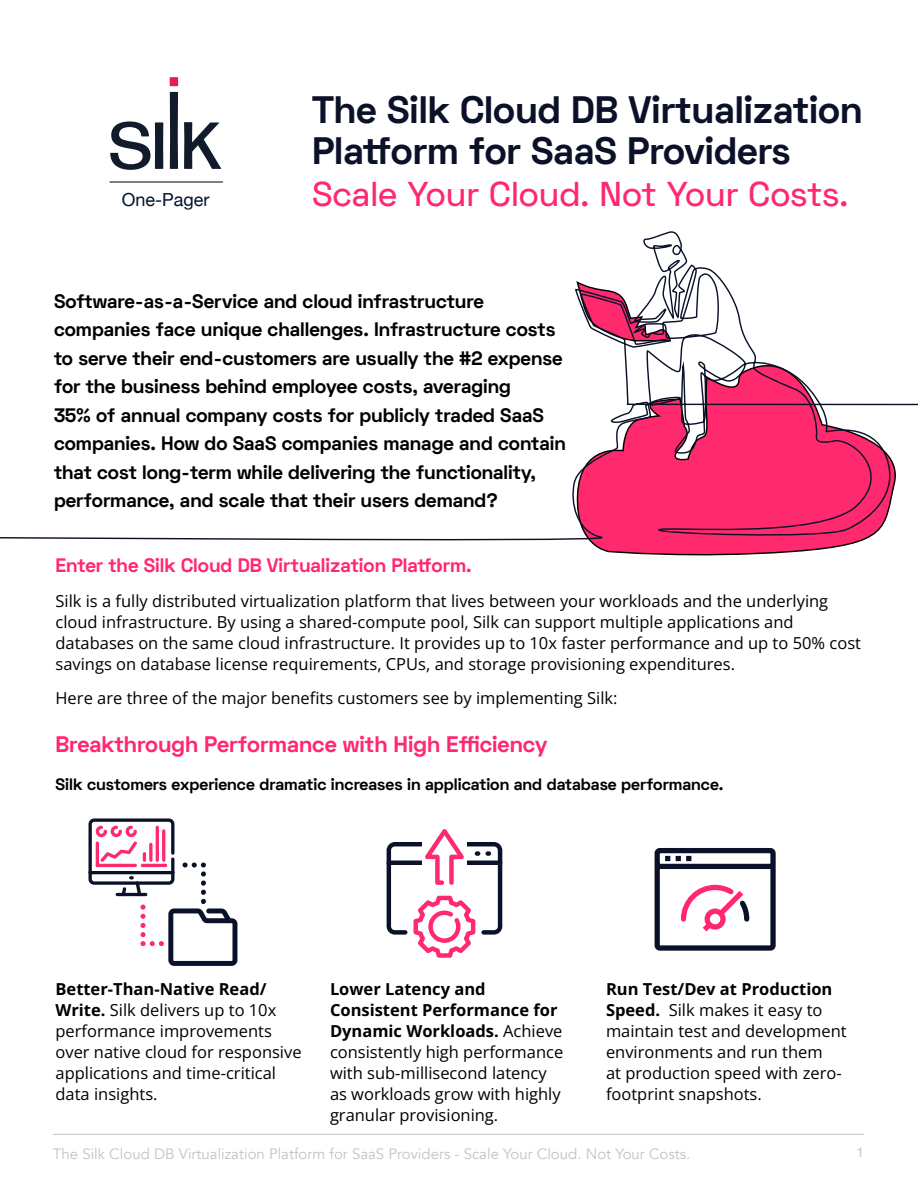
<style>
.page{position:relative;width:918px;height:1188px;background:#fff}
.page>*{position:absolute;margin:0;border:0;box-sizing:border-box;transform-origin:0 0}
.t1{font:700 38.25px/41.7px "Space Grotesk";color:#0a1128}
.t2{font:500 34.5px "Space Grotesk";color:#ff286e}
.Heading_1{font:700 22.5px "Space Grotesk";color:#ff286e}
.Intro{font:700 19.5px/28.5px "Space Grotesk";color:#000}
.Intro-2{font:700 19.5px "Space Grotesk";color:#ff286e}
.t3{font:18px "Helvetica Neue";color:#00142a}
.Paragraph_Style_1{font:16.5px/21px "Open Sans";color:#000}
.Heading_2{font:700 16.5px "Space Grotesk";color:#000}
.t4{font:15px "Avenir";color:#c1c3c9}
.t5{font:13.5px "Helvetica Neue";color:#c1c3c9}
</style>
<div class="page">
<hr style="left:53px;top:1134px;width:811px;height:1px;background:#c1c3c9">
<svg style="left:110px;top:121px;width:53px;height:49px"></svg>
<svg style="left:170px;top:92px;width:8px;height:77px"></svg>
<svg style="left:184px;top:122px;width:37px;height:47px"></svg>
<svg style="left:170px;top:77px;width:8px;height:9px"></svg>
<hr style="left:110px;top:182px;width:113px;height:1px;background:#000101">
<hr style="left:88px;top:871px;width:86px;height:3px;background:#0a1229;border-radius:2px">
<svg style="left:89px;top:818px;width:148px;height:148px"></svg>
<svg style="left:387px;top:829px;width:115px;height:129px"></svg>
<svg style="left:654px;top:848px;width:122px;height:103px"></svg>
<svg style="left:591px;top:543px;width:264px;height:13px"></svg>
<svg style="left:0;top:231px;width:918px;height:312px"></svg>
<p class="t1" style="left:312px;top:89px;width:552px">The Silk Cloud DB Virtualization<br>Platform for SaaS Providers</p>
<p class="t3" style="left:122px;top:187px;width:89px">One-Pager</p>
<p class="t2" style="left:312px;top:172px;width:538px">Scale Your Cloud. Not Your Costs.</p>
<p class="Intro" style="left:54px;top:287px;width:513px">Software-as-a-Service and cloud infrastructure companies face unique challenges. Infrastructure costs to serve their end-customers are usually the #2 expense for the business behind employee costs, averaging<br>35% of annual company costs for publicly traded SaaS companies. How do SaaS companies manage and contain that cost long-term while delivering the functionality, performance, and scale that their users demand?</p>
<p class="Intro-2" style="left:56px;top:553px;width:418px">Enter the Silk Cloud DB Virtualization Platform.</p>
<p class="Paragraph_Style_1" style="left:56px;top:590px;width:807px">Silk is a fully distributed virtualization platform that lives between your workloads and the underlying cloud infrastructure. By using a shared-compute pool, Silk can support multiple applications and databases on the same cloud infrastructure. It provides up to 10x faster performance and up to 50% cost savings on database license requirements, CPUs, and storage provisioning expenditures.</p>
<p class="Paragraph_Style_1" style="left:56px;top:688px;width:564px">Here are three of the major benefits customers see by implementing Silk:</p>
<p class="Heading_1" style="left:56px;top:730px;width:493px">Breakthrough Performance with High Efficiency</p>
<p class="Heading_2" style="left:56px;top:773px;width:669px">Silk customers experience dramatic increases in application and database performance.</p>
<p class="Paragraph_Style_1" style="left:56px;top:978px;width:248px">Better-Than-Native Read/<br>Write. Silk delivers up to 10x performance improvements over native cloud for responsive applications and time-critical data insights.</p>
<p class="Paragraph_Style_1" style="left:330px;top:978px;width:235px">Lower Latency and<br>Consistent Performance for<br>Dynamic Workloads. Achieve consistently high performance with sub-millisecond latency as workloads grow with highly granular provisioning.</p>
<p class="Paragraph_Style_1" style="left:606px;top:978px;width:242px">Run Test/Dev at Production<br>Speed. Silk makes it easy to maintain test and development environments and run them<br>at production speed with zero&shy;footprint snapshots.</p>
<p class="t4" style="left:53px;top:1145px;width:639px">The Silk Cloud DB Virtualization Platform for SaaS Providers - Scale Your Cloud. Not Your Costs.</p>
<p class="t5" style="left:856px;top:1142px;width:9px">1</p>
</div>
